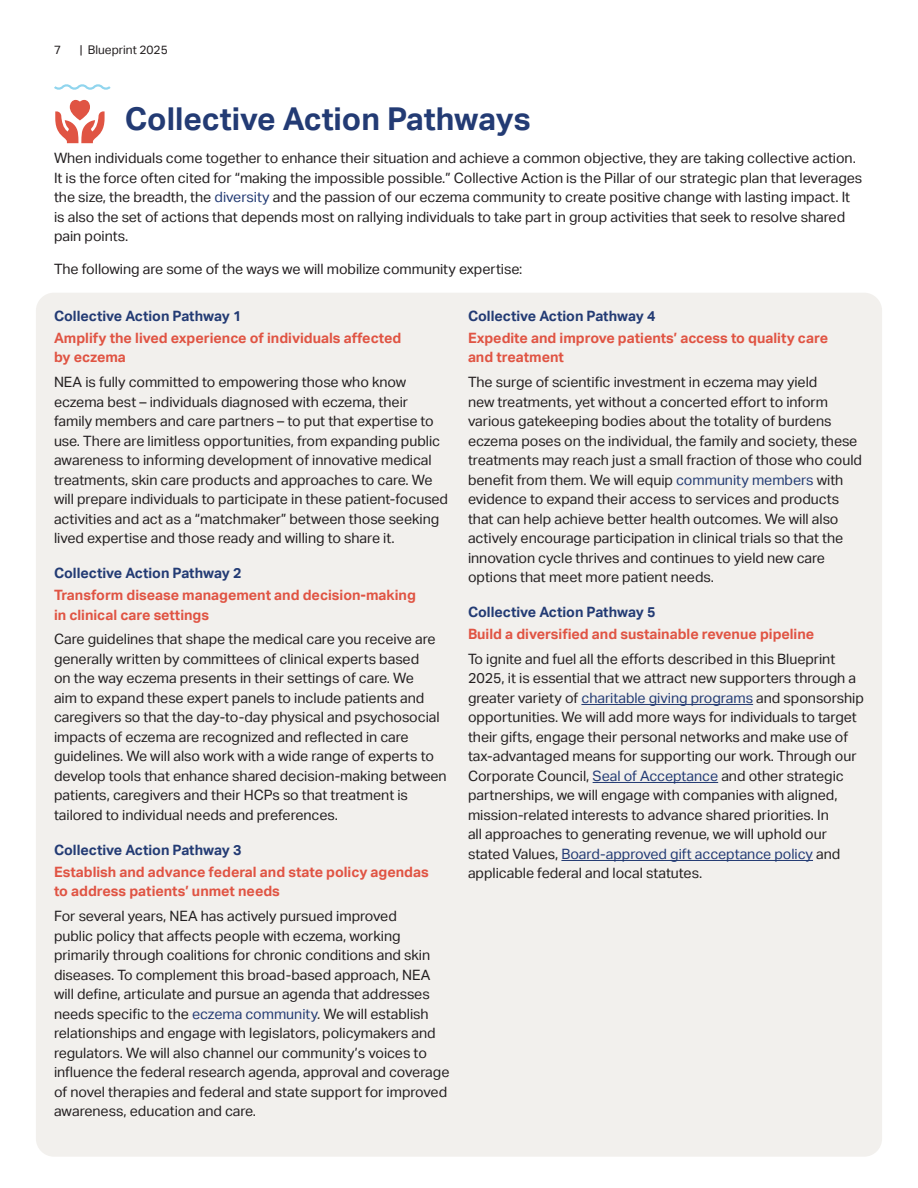
<style>
.page{position:relative;width:918px;height:1188px;background:#fff}
.page>*{position:absolute;margin:0;border:0;box-sizing:border-box;transform-origin:0 0}
.Headline{font:700 31.5px "Aktiv Grotesk";color:#233b74}
.Body_Copy_9_5{font:14.25px/19.5px "Aktiv Grotesk";color:#231f20}
.Subhead_Small-salmo{font:700 14.25px/19.5px "Aktiv Grotesk";color:#e05443}
.Subhead_Small_blue{font:700 14.25px "Aktiv Grotesk";color:#233b74}
.t1{font:12px "Aktiv Grotesk";color:#231f20}
.s1{color:#233b74}
</style>
<div class="page">
<div style="left:36px;top:293px;width:846px;height:864px;background:#f2f0ed;border-radius:18px"></div>
<svg style="left:54px;top:84px;width:57px;height:6px"></svg>
<hr style="left:581px;top:704px;width:172px;height:1px;background:#233b74">
<hr style="left:593px;top:782px;width:125px;height:1px;background:#233b74">
<hr style="left:561px;top:860px;width:252px;height:1px;background:#233b74">
<svg style="left:55px;top:100px;width:50px;height:43px"></svg>
<p class="t1" style="left:54px;top:43px;width:9px">7</p>
<p class="t1" style="left:80px;top:43px;width:89px">| Blueprint 2025</p>
<p class="Headline" style="left:125px;top:101px;width:407px">Collective Action Pathways</p>
<p class="Body_Copy_9_5" style="left:54px;top:149px;width:810px">When individuals come together to enhance their situation and achieve a common objective, they are taking collective action.<br>It is the force often cited for “making the impossible possible.” Collective Action is the Pillar of our strategic plan that leverages the size, the breadth, the <span class="s1">diversity</span> and the passion of our eczema community to create positive change with lasting impact. It is also the set of actions that depends most on rallying individuals to take part in group activities that seek to resolve shared pain points.</p>
<p class="Body_Copy_9_5" style="left:54px;top:260px;width:470px">The following are some of the ways we will mobilize community expertise:</p>
<p class="Subhead_Small_blue" style="left:54px;top:308px;width:189px">Collective Action Pathway 1</p>
<p class="Subhead_Small-salmo" style="left:54px;top:328px;width:349px">Amplify the lived experience of individuals affected by eczema</p>
<p class="Body_Copy_9_5" style="left:54px;top:373px;width:396px">NEA is fully committed to empowering those who know eczema best – individuals diagnosed with eczema, their family members and care partners – to put that expertise to use. There are limitless opportunities, from expanding public awareness to informing development of innovative medical treatments, skin care products and approaches to care. We will prepare individuals to participate in these patient-focused activities and act as a “matchmaker” between those seeking lived expertise and those ready and willing to share it.</p>
<p class="Subhead_Small_blue" style="left:54px;top:565px;width:189px">Collective Action Pathway 2</p>
<p class="Subhead_Small-salmo" style="left:54px;top:585px;width:363px">Transform disease management and decision-making in clinical care settings</p>
<p class="Body_Copy_9_5" style="left:54px;top:630px;width:394px">Care guidelines that shape the medical care you receive are generally written by committees of clinical experts based<br>on the way eczema presents in their settings of care. We<br>aim to expand these expert panels to include patients and caregivers so that the day-to-day physical and psychosocial impacts of eczema are recognized and reflected in care guidelines. We will also work with a wide range of experts to develop tools that enhance shared decision-making between patients, caregivers and their HCPs so that treatment is tailored to individual needs and preferences.</p>
<p class="Subhead_Small_blue" style="left:54px;top:842px;width:189px">Collective Action Pathway 3</p>
<p class="Subhead_Small-salmo" style="left:54px;top:862px;width:376px">Establish and advance federal and state policy agendas to address patients’ unmet needs</p>
<p class="Body_Copy_9_5" style="left:54px;top:906px;width:397px">For several years, NEA has actively pursued improved<br>public policy that affects people with eczema, working primarily through coalitions for chronic conditions and skin diseases. To complement this broad-based approach, NEA will define, articulate and pursue an agenda that addresses needs specific to the <span class="s1">eczema community</span>. We will establish relationships and engage with legislators, policymakers and regulators. We will also channel our community’s voices to influence the federal research agenda, approval and coverage of novel therapies and federal and state support for improved awareness, education and care.</p>
<p class="Subhead_Small_blue" style="left:468px;top:308px;width:189px">Collective Action Pathway 4</p>
<p class="Subhead_Small-salmo" style="left:468px;top:328px;width:362px">Expedite and improve patients’ access to quality care and treatment</p>
<p class="Body_Copy_9_5" style="left:468px;top:373px;width:396px">The surge of scientific investment in eczema may yield<br>new treatments, yet without a concerted effort to inform various gatekeeping bodies about the totality of burdens eczema poses on the individual, the family and society, these treatments may reach just a small fraction of those who could benefit from them. We will equip <span class="s1">community members</span> with evidence to expand their access to services and products that can help achieve better health outcomes. We will also actively encourage participation in clinical trials so that the innovation cycle thrives and continues to yield new care options that meet more patient needs.</p>
<p class="Subhead_Small_blue" style="left:468px;top:604px;width:189px">Collective Action Pathway 5</p>
<p class="Subhead_Small-salmo" style="left:468px;top:624px;width:348px">Build a diversified and sustainable revenue pipeline</p>
<p class="Body_Copy_9_5" style="left:468px;top:649px;width:398px">To ignite and fuel all the efforts described in this Blueprint 2025, it is essential that we attract new supporters through a greater variety of <span class="s1">charitable giving programs</span> and sponsorship opportunities. We will add more ways for individuals to target their gifts, engage their personal networks and make use of tax-advantaged means for supporting our work. Through our Corporate Council, <span class="s1">Seal of Acceptance</span> and other strategic partnerships, we will engage with companies with aligned, mission-related interests to advance shared priorities. In<br>all approaches to generating revenue, we will uphold our stated Values, <span class="s1">Board-approved gift acceptance policy</span> and applicable federal and local statutes.</p>
</div>
